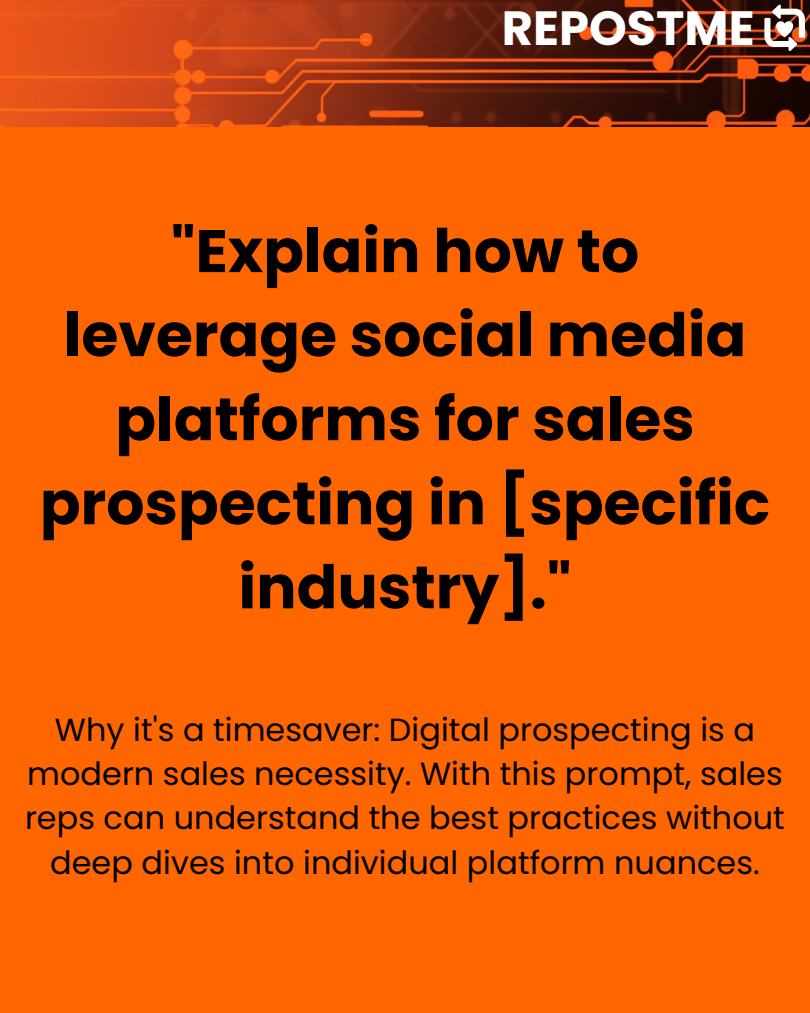
<style>
.page{position:relative;width:810px;height:1013px;background:#fff}
.page>*{position:absolute;margin:0;border:0;box-sizing:border-box;transform-origin:0 0}
.t1{font:700 60px/84px "Poppins";color:#000;text-align:center}
.t2{font:700 48px "Poppins";color:#fff}
.t3{font:32px/44.2px "Poppins";color:#000;text-align:center}
</style>
<div class="page">
<div style="left:0;top:0;width:810px;height:1012px;background:#f60"></div>
<img style="left:0;top:0;width:810px;height:126px">
<svg style="left:764px;top:5px;width:41px;height:46px;background:#a4857b"></svg>
<p class="t2" style="left:502px;top:-6px;width:254px">REPOSTME</p>
<p class="t1" style="left:40px;top:209px;width:732px">"Explain how to leverage social media platforms for sales prospecting in [specific industry]."</p>
<p class="t3" style="left:25px;top:707px;width:761px">Why it's a timesaver: Digital prospecting is a modern sales necessity. With this prompt, sales reps can understand the best practices without deep dives into individual platform nuances.</p>
</div>
